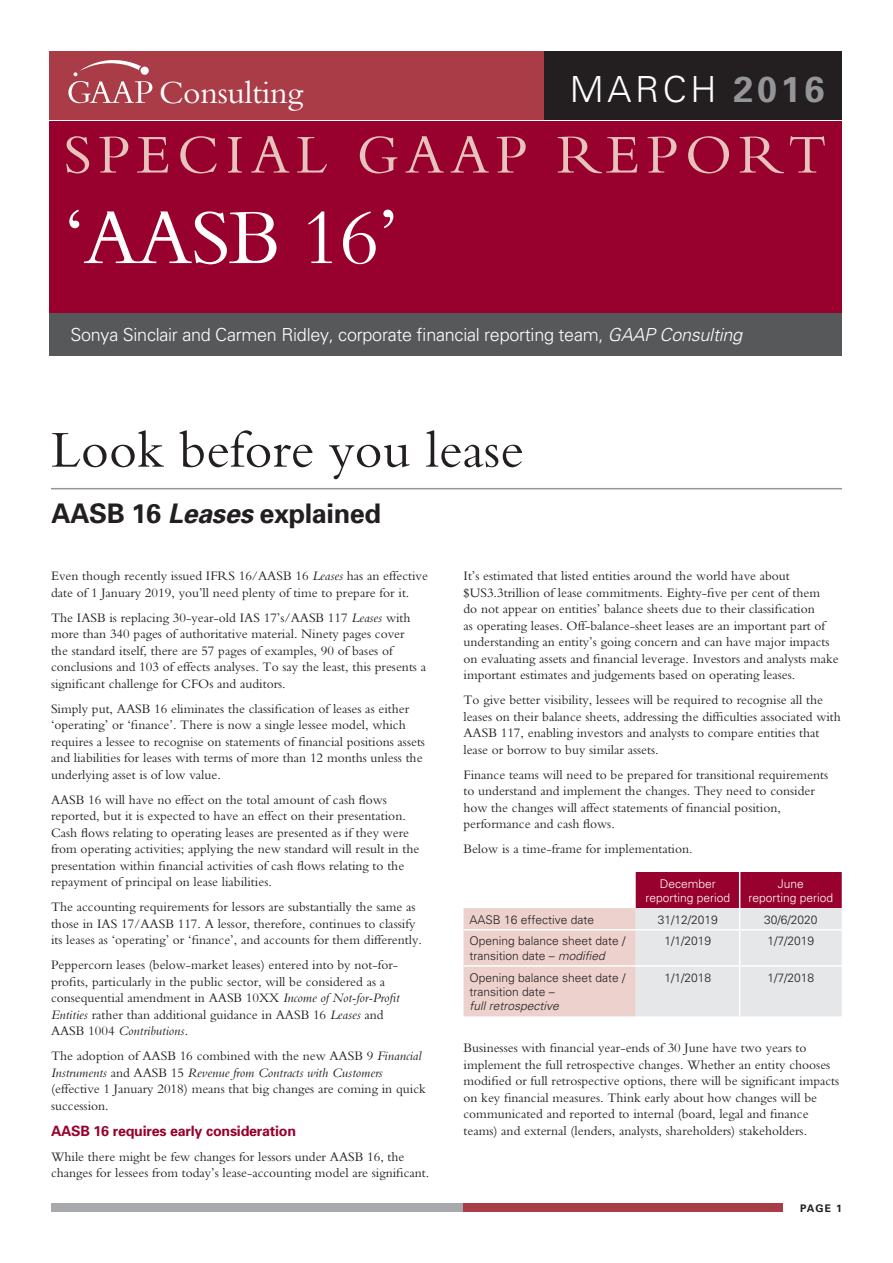
<style>
.page{position:relative;width:893px;height:1263px;background:#fff}
.page>*{position:absolute;margin:0;border:0;box-sizing:border-box;transform-origin:0 0}
.Section_head{font:81px "Bembo";letter-spacing:-.015em;color:#fff}
.Section_head-2{font:57px "Bembo";letter-spacing:.115em;color:#e7c3be}
.Text_style{font:54px "Bembo";color:#231f20}
.t1{font:300 36px "Univers";letter-spacing:.1em;color:#fff}
.t2{font:33.6px "Bembo";letter-spacing:-.01em;color:#fff}
.Text_style-2{font:700 27px "Univers";letter-spacing:-.015em;color:#231f20}
.Text_style-3{font:300 18px "Univers";letter-spacing:-.015em;color:#fff}
.NFP_subhead{font:700 14.25px "Univers";letter-spacing:-.015em;color:#98012d}
.NFP_text{font:13.5px/16.5px "Bembo";color:#231f20}
.t3{font:300 12px/14.4px "Univers";color:#231f20}
.t4{font:300 12px/14.4px "Univers";color:#fff;text-align:center}
.t5{font:700 10.5px "Univers";color:#231f20}
.s1{font-weight:700;color:#939598}
.s2{font-style:italic}
</style>
<div class="page">
<div style="left:51px;top:1203px;width:541px;height:9px;background:#a8a9ad"></div>
<hr style="left:51px;top:488px;width:791px;height:1px;background:#939598">
<svg style="left:463px;top:872px;width:379px;height:144px;background:#e1c3c9"></svg>
<hr style="left:739px;top:930px;width:1px;height:35px;background:#fff">
<hr style="left:739px;top:967px;width:1px;height:49px;background:#fff">
<div style="left:463px;top:1203px;width:320px;height:9px;background:#aa3c48"></div>
<div style="left:49px;top:51px;width:557px;height:68px;background:#aa3c48"></div>
<div style="left:544px;top:51px;width:298px;height:68px;background:#231f20"></div>
<div style="left:49px;top:121px;width:793px;height:193px;background:#98012d"></div>
<div style="left:49px;top:314px;width:793px;height:42px;background:#57585a"></div>
<svg style="left:68px;top:60px;width:84px;height:43px"></svg>
<p class="t1" style="left:570px;top:67px;width:256px">MARCH <span class="s1">2016</span></p>
<p class="t2" style="left:159px;top:73px;width:146px">Consulting</p>
<p class="Section_head-2" style="left:64px;top:121px;width:764px">SPECIAL GAAP REPORT</p>
<p class="Section_head" style="left:64px;top:190px;width:337px">‘AASB 16’</p>
<p class="Text_style-3" style="left:70px;top:324px;width:673px">Sonya Sinclair and Carmen Ridley, corporate financial reporting team, <span class="s2">GAAP Consulting</span></p>
<p class="Text_style" style="left:51px;top:418px;width:474px">Look before you lease</p>
<p class="Text_style-2" style="left:51px;top:496px;width:331px">AASB 16 <span class="s2">Leases</span> explained</p>
<p class="NFP_text" style="left:51px;top:567px;width:378px">Even though recently issued IFRS 16/AASB 16 <span class="s2">Leases</span> has an effective date of 1 January 2019, you’ll need plenty of time to prepare for it.</p>
<p class="NFP_text" style="left:51px;top:609px;width:377px">The IASB is replacing 30-year-old IAS 17’s/AASB 117 <span class="s2">Leases</span> with more than 340 pages of authoritative material. Ninety pages cover<br>the standard itself, there are 57 pages of examples, 90 of bases of conclusions and 103 of effects analyses. To say the least, this presents a significant challenge for CFOs and auditors.</p>
<p class="NFP_text" style="left:51px;top:700px;width:376px">Simply put, AASB 16 eliminates the classification of leases as either ‘operating’ or ‘finance’. There is now a single lessee model, which requires a lessee to recognise on statements of financial positions assets and liabilities for leases with terms of more than 12 months unless the underlying asset is of low value.</p>
<p class="NFP_text" style="left:51px;top:791px;width:370px">AASB 16 will have no effect on the total amount of cash flows reported, but it is expected to have an effect on their presentation.<br>Cash flows relating to operating leases are presented as if they were from operating activities; applying the new standard will result in the presentation within financial activities of cash flows relating to the repayment of principal on lease liabilities.</p>
<p class="NFP_text" style="left:51px;top:898px;width:372px">The accounting requirements for lessors are substantially the same as those in IAS 17/AASB 117. A lessor, therefore, continues to classify its leases as ‘operating’ or ‘finance’, and accounts for them differently.</p>
<p class="NFP_text" style="left:51px;top:956px;width:350px">Peppercorn leases (below-market leases) entered into by not-for&shy;profits, particularly in the public sector, will be considered as a consequential amendment in AASB 10XX <span class="s2">Income of Not-for-Profit Entities</span> rather than additional guidance in AASB 16 <span class="s2">Leases</span> and AASB 1004 <span class="s2">Contributions</span>.</p>
<p class="NFP_text" style="left:51px;top:1047px;width:376px">The adoption of AASB 16 combined with the new AASB 9 <span class="s2">Financial Instruments</span> and AASB 15 <span class="s2">Revenue from Contracts with Customers </span>(effective 1 January 2018) means that big changes are coming in quick succession.</p>
<p class="NFP_subhead" style="left:51px;top:1121px;width:247px">AASB 16 requires early consideration</p>
<p class="NFP_text" style="left:51px;top:1148px;width:380px">While there might be few changes for lessors under AASB 16, the changes for lessees from today’s lease-accounting model are significant.</p>
<p class="NFP_text" style="left:463px;top:567px;width:377px">It’s estimated that listed entities around the world have about $US3.3trillion of lease commitments. Eighty-five per cent of them<br>do not appear on entities’ balance sheets due to their classification<br>as operating leases. Off-balance-sheet leases are an important part of understanding an entity’s going concern and can have major impacts on evaluating assets and financial leverage. Investors and analysts make important estimates and judgements based on operating leases.</p>
<p class="NFP_text" style="left:463px;top:691px;width:379px">To give better visibility, lessees will be required to recognise all the leases on their balance sheets, addressing the difficulties associated with AASB 117, enabling investors and analysts to compare entities that lease or borrow to buy similar assets.</p>
<p class="NFP_text" style="left:463px;top:766px;width:366px">Finance teams will need to be prepared for transitional requirements to understand and implement the changes. They need to consider how the changes will affect statements of financial position, performance and cash flows.</p>
<p class="NFP_text" style="left:463px;top:840px;width:231px">Below is a time-frame for implementation.</p>
<p class="t4" style="left:645px;top:876px;width:86px">December reporting period</p>
<p class="t4" style="left:748px;top:876px;width:86px">June<br>reporting period</p>
<p class="t3" style="left:469px;top:912px;width:126px">AASB 16 effective date</p>
<p class="t3" style="left:658px;top:912px;width:62px">31/12/2019</p>
<p class="t3" style="left:764px;top:912px;width:55px">30/6/2020</p>
<p class="t3" style="left:469px;top:934px;width:158px">Opening balance sheet date / transition date – <span class="s2">modified</span></p>
<p class="t3" style="left:664px;top:934px;width:48px">1/1/2019</p>
<p class="t3" style="left:767px;top:934px;width:48px">1/7/2019</p>
<p class="t3" style="left:469px;top:970px;width:158px">Opening balance sheet date / transition date –<br><span class="s2">full retrospective</span></p>
<p class="t3" style="left:664px;top:970px;width:48px">1/1/2018</p>
<p class="t3" style="left:767px;top:970px;width:48px">1/7/2018</p>
<p class="NFP_text" style="left:463px;top:1040px;width:377px">Businesses with financial year-ends of 30 June have two years to implement the full retrospective changes. Whether an entity chooses modified or full retrospective options, there will be significant impacts on key financial measures. Think early about how changes will be communicated and reported to internal (board, legal and finance teams) and external (lenders, analysts, shareholders) stakeholders.</p>
<p class="t5" style="left:800px;top:1201px;width:43px">PAGE 1</p>
</div>
